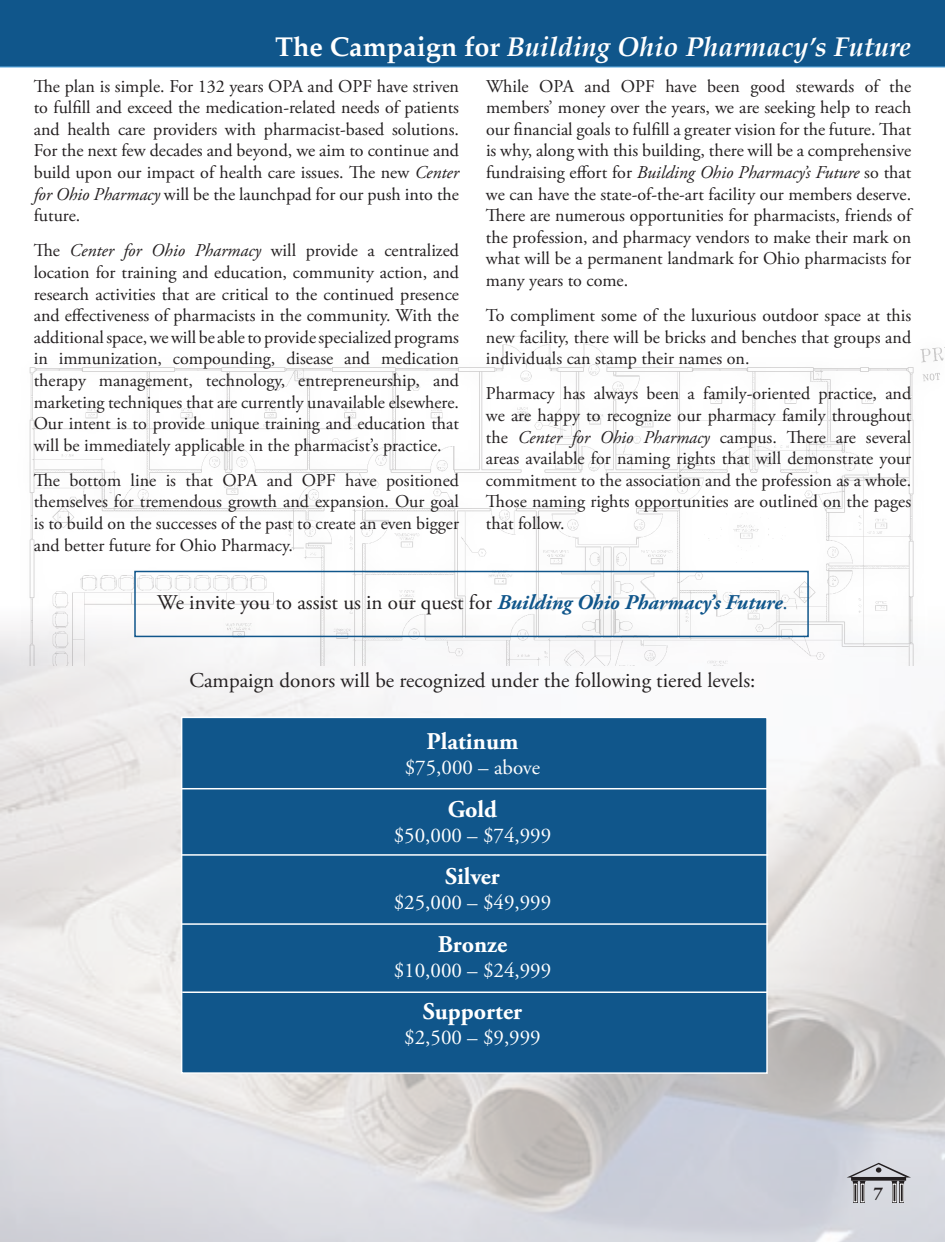
<style>
.page{position:relative;width:945px;height:1242px;background:#fff}
.page>*{position:absolute;margin:0;border:0;box-sizing:border-box;transform-origin:0 0}
.t1{font:italic 700 27px "Palatino";color:#fff}
.t2{font:700 24px "Adobe Garamond Pro";color:#fff}
.t3{font:21px "Adobe Garamond Pro";color:#231f20}
.t4{font:21px "Adobe Garamond Pro";color:#fff}
.t5{font:18px/21.6px "Adobe Garamond Pro";color:#231f20;text-align:justify}
.t6{font:700 18px "Adobe Garamond Pro";color:#231f20}
.s1{font-style:normal}
.s2{font-style:italic}
.s3{font-weight:700;font-style:italic;color:#10568b}
.s4{color:#10568b}
</style>
<div class="page">
<img style="left:0;top:666px;width:945px;height:576px">
<div style="left:181px;top:717px;width:587px;height:357px;background:#10568b;border:2px solid #fff"></div>
<hr style="left:182px;top:788px;width:585px;height:1px;background:#fff">
<hr style="left:182px;top:854px;width:586px;height:2px;background:#fff">
<hr style="left:182px;top:923px;width:586px;height:2px;background:#fff">
<hr style="left:182px;top:992px;width:585px;height:1px;background:#fff">
<div style="left:9px;top:324px;width:936px;height:363px;background:#231f20;opacity:.75"></div>
<img style="left:0;top:336px;width:945px;height:330px">
<div style="left:0;top:0;width:945px;height:67px;background:#10568b"></div>
<svg style="left:853px;top:1183px;width:5px;height:20px"></svg>
<svg style="left:860px;top:1183px;width:5px;height:20px"></svg>
<svg style="left:892px;top:1183px;width:5px;height:20px"></svg>
<svg style="left:847px;top:1163px;width:64px;height:20px"></svg>
<svg style="left:900px;top:1183px;width:4px;height:20px"></svg>
<div style="left:900px;top:1184px;width:3px;height:18px;border:1px solid #fff"></div>
<div style="left:134px;top:571px;width:675px;height:66px;border:2px solid #10568b"></div>
<hr style="left:0;top:66px;width:945px;height:2px;background:#56a4da">
<h1 class="t1" style="left:275px;top:25px;width:638px"><span class="s1">The Campaign for</span> Building Ohio Pharmacy’s Future</h1>
<p class="t5" style="left:34px;top:76px;width:427px">The plan is simple. For 132 years OPA and OPF have striven to fulfill and exceed the medication-related needs of patients and health care providers with pharmacist-based solutions.<br>For the next few decades and beyond, we aim to continue and build upon our impact of health care issues. The new <span class="s2">Center for Ohio Pharmacy</span> will be the launchpad for our push into the future.</p>
<p class="t5" style="left:34px;top:241px;width:427px">The <span class="s2">Center for Ohio Pharmacy</span> will provide a centralized location for training and education, community action, and research activities that are critical to the continued presence and effectiveness of pharmacists in the community. With the additional space, we will be able to provide specialized programs in immunization, compounding, disease and medication therapy management, technology, entrepreneurship, and marketing techniques that are currently unavailable elsewhere.<br>Our intent is to provide unique training and education that will be immediately applicable in the pharmacist’s practice.</p>
<p class="t5" style="left:34px;top:470px;width:427px">The bottom line is that OPA and OPF have positioned themselves for tremendous growth and expansion. Our goal is to build on the successes of the past to create an even bigger and better future for Ohio Pharmacy.</p>
<p class="t5" style="left:486px;top:76px;width:427px">While OPA and OPF have been good stewards of the members’ money over the years, we are seeking help to reach our financial goals to fulfill a greater vision for the future. That is why, along with this building, there will be a comprehensive fundraising effort for <span class="s2">Building Ohio Pharmacy’s Future</span> so that we can have the state-of-the-art facility our members deserve.<br>There are numerous opportunities for pharmacists, friends of the profession, and pharmacy vendors to make their mark on what will be a permanent landmark for Ohio pharmacists for many years to come.</p>
<p class="t5" style="left:486px;top:305px;width:427px">To compliment some of the luxurious outdoor space at this new facility, there will be bricks and benches that groups and individuals can stamp their names on.</p>
<p class="t5" style="left:486px;top:384px;width:427px">Pharmacy has always been a family-oriented practice, and we are happy to recognize our pharmacy family throughout the <span class="s2">Center for Ohio Pharmacy</span> campus. There are several areas available for naming rights that will demonstrate your commitment to the association and the profession as a whole.<br>Those naming rights opportunities are outlined on the pages that follow.</p>
<p class="t3" style="left:157px;top:590px;width:632px">We invite you to assist us in our quest for <span class="s3">Building Ohio Pharmacy’s Future</span><span class="s4">.</span></p>
<p class="t3" style="left:190px;top:667px;width:567px">Campaign donors will be recognized under the following tiered levels:</p>
<h2 class="t2" style="left:427px;top:728px;width:93px">Platinum</h2>
<p class="t4" style="left:405px;top:755px;width:137px">$75,000 – above</p>
<h2 class="t2" style="left:448px;top:795px;width:51px">Gold</h2>
<p class="t4" style="left:394px;top:823px;width:159px">$50,000 – $74,999</p>
<h2 class="t2" style="left:445px;top:863px;width:56px">Silver</h2>
<p class="t4" style="left:394px;top:890px;width:159px">$25,000 – $49,999</p>
<h2 class="t2" style="left:438px;top:930px;width:71px">Bronze</h2>
<p class="t4" style="left:394px;top:958px;width:159px">$10,000 – $24,999</p>
<h2 class="t2" style="left:423px;top:998px;width:101px">Supporter</h2>
<p class="t4" style="left:404px;top:1025px;width:138px">$2,500 – $9,999</p>
<p class="t6" style="left:874px;top:1183px;width:11px">7</p>
</div>
